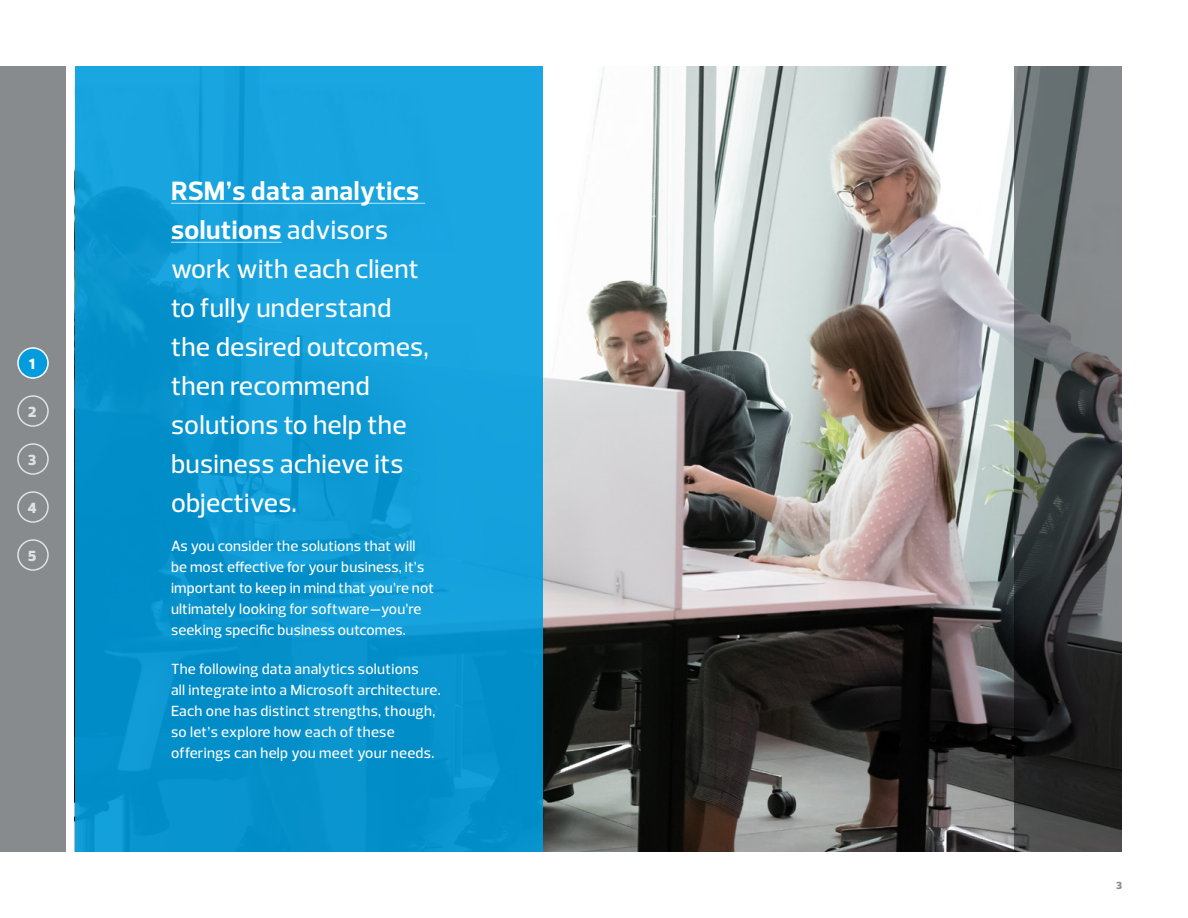
<style>
.page{position:relative;width:1188px;height:918px;background:#fff}
.page>*{position:absolute;margin:0;border:0;box-sizing:border-box;transform-origin:0 0}
.t1{font:500 27px/39px "Prelo";letter-spacing:.01em;color:#fff}
.t2{font:500 15px/21px "Prelo";letter-spacing:.01em;color:#fff}
.t3{font:900 15px "Prelo";color:#fff}
.t4{font:900 10.5px "Prelo";color:#888b8d}
.s1{font-weight:700}
</style>
<div class="page">
<div style="left:0;top:66px;width:66px;height:786px;background:#888b8d"></div>
<img style="left:543px;top:66px;width:471px;height:786px">
<svg style="left:75px;top:66px;width:468px;height:786px;background:#0d99d4"></svg>
<svg style="left:1014px;top:66px;width:108px;height:786px;background:#4d5152"></svg>
<hr style="left:171px;top:203px;width:254px;height:1px;background:#bfe6f7">
<hr style="left:171px;top:242px;width:111px;height:1px;background:#bfe6f7">
<div style="left:17px;top:395px;width:32px;height:32px;border:2px solid #fff;border-radius:50%"></div>
<div style="left:18px;top:348px;width:30px;height:30px;background:#009cde;border-radius:50%"></div>
<div style="left:17px;top:347px;width:32px;height:32px;border:2px solid #fff;border-radius:50%"></div>
<div style="left:17px;top:443px;width:32px;height:32px;border:2px solid #fff;border-radius:50%"></div>
<div style="left:17px;top:491px;width:32px;height:32px;border:2px solid #fff;border-radius:50%"></div>
<div style="left:17px;top:539px;width:32px;height:32px;border:2px solid #fff;border-radius:50%"></div>
<p class="t3" style="left:29px;top:354px;width:7px">1</p>
<p class="t3" style="left:28px;top:402px;width:10px">2</p>
<p class="t3" style="left:28px;top:450px;width:10px">3</p>
<p class="t3" style="left:28px;top:498px;width:10px">4</p>
<p class="t3" style="left:28px;top:546px;width:10px">5</p>
<p class="t1" style="left:171px;top:172px;width:259px"><span class="s1">RSM’s data analytics solutions</span> advisors work with each client to fully understand the desired outcomes, then recommend solutions to help the business achieve its objectives.</p>
<p class="t2" style="left:171px;top:536px;width:265px">As you consider the solutions that will be most effective for your business, it’s important to keep in mind that you’re not ultimately looking for software—you’re seeking specific business outcomes.</p>
<p class="t2" style="left:171px;top:659px;width:271px">The following data analytics solutions<br>all integrate into a Microsoft architecture.<br>Each one has distinct strengths, though, so let’s explore how each of these offerings can help you meet your needs.</p>
<p class="t4" style="left:1116px;top:879px;width:7px">3</p>
</div>
